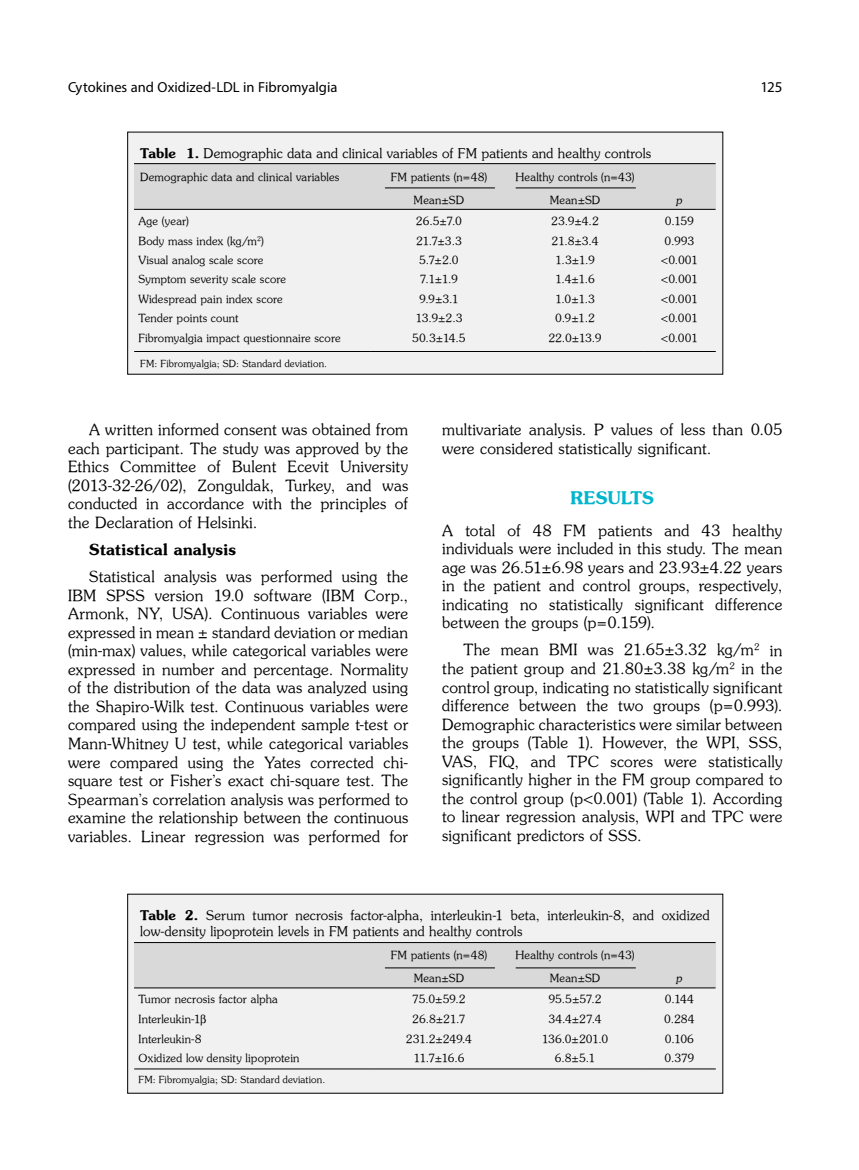
<style>
.page{position:relative;width:859px;height:1170px;background:#fff}
.page>*{position:absolute;margin:0;border:0;box-sizing:border-box;transform-origin:0 0}
.t1{font:17.4px "Souvenir Turk B";letter-spacing:.01em;color:#00b5cc}
.t2{font:15.45px/18.6px "Souvenir Turk";letter-spacing:.015em;color:#000;text-align:justify}
.t3{font:15.45px "Souvenir Turk B";letter-spacing:.015em;color:#000}
.t4{font:15px "Myriad Pro";color:#000}
.t5{font:14.55px "Myriad Pro";color:#000}
.t6{font:13.35px/16px "Souvenir Turk";letter-spacing:.01em;color:#000}
.t7{font:11.25px "Souvenir Turk";letter-spacing:.015em;color:#000}
.t8{font:11.25px "Souvenir Turk I";color:#000}
.t9{font:9.75px "Souvenir Turk";letter-spacing:.02em;color:#000}
.s1{font-family:"Souvenir Turk B"}
</style>
<div class="page">
<div style="left:128px;top:132px;width:595px;height:242px;background:#f1f1f2"></div>
<hr style="left:134px;top:351px;width:237px;height:1px;background:#000">
<hr style="left:371px;top:351px;width:136px;height:1px;background:#000">
<hr style="left:507px;top:351px;width:136px;height:1px;background:#000">
<hr style="left:643px;top:351px;width:73px;height:1px;background:#000">
<div style="left:134px;top:163px;width:581px;height:46px;background:#d9d9da"></div>
<hr style="left:134px;top:209px;width:581px;height:1px;background:#000">
<hr style="left:134px;top:163px;width:581px;height:1px;background:#000">
<hr style="left:385px;top:188px;width:110px;height:1px;background:#000">
<hr style="left:516px;top:188px;width:120px;height:1px;background:#000">
<div style="left:128px;top:894px;width:595px;height:199px;background:#f1f1f2"></div>
<hr style="left:134px;top:1068px;width:237px;height:1px;background:#000">
<hr style="left:371px;top:1068px;width:136px;height:1px;background:#000">
<hr style="left:507px;top:1068px;width:136px;height:1px;background:#000">
<hr style="left:643px;top:1068px;width:73px;height:1px;background:#000">
<div style="left:134px;top:942px;width:581px;height:46px;background:#d9d9da"></div>
<hr style="left:134px;top:987px;width:581px;height:1px;background:#000">
<hr style="left:134px;top:942px;width:581px;height:1px;background:#000">
<hr style="left:385px;top:967px;width:110px;height:1px;background:#000">
<hr style="left:516px;top:967px;width:120px;height:1px;background:#000">
<p class="t5" style="left:68px;top:78px;width:271px">Cytokines and Oxidized-LDL in Fibromyalgia</p>
<p class="t4" style="left:760px;top:78px;width:23px">125</p>
<p class="t6" style="left:140px;top:145px;width:512px"><span class="s1">Table 1.</span> Demographic data and clinical variables of FM patients and healthy controls</p>
<p class="t7" style="left:140px;top:170px;width:201px">Demographic data and clinical variables</p>
<p class="t7" style="left:391px;top:170px;width:98px">FM patients (n=48)</p>
<p class="t7" style="left:515px;top:170px;width:121px">Healthy controls (n=43)</p>
<p class="t7" style="left:414px;top:193px;width:52px">Mean±SD</p>
<p class="t7" style="left:550px;top:193px;width:52px">Mean±SD</p>
<p class="t8" style="left:676px;top:193px;width:8px">p</p>
<p class="t7" style="left:138px;top:214px;width:52px">Age (year)</p>
<p class="t7" style="left:416px;top:214px;width:47px">26.5±7.0</p>
<p class="t7" style="left:551px;top:214px;width:49px">23.9±4.2</p>
<p class="t7" style="left:665px;top:214px;width:31px">0.159</p>
<p class="t7" style="left:138px;top:234px;width:127px">Body mass index (kg/m<sup>2</sup>)</p>
<p class="t7" style="left:416px;top:234px;width:47px">21.7±3.3</p>
<p class="t7" style="left:552px;top:234px;width:48px">21.8±3.4</p>
<p class="t7" style="left:664px;top:234px;width:31px">0.993</p>
<p class="t7" style="left:138px;top:253px;width:126px">Visual analog scale score</p>
<p class="t7" style="left:419px;top:253px;width:41px">5.7±2.0</p>
<p class="t7" style="left:555px;top:253px;width:41px">1.3±1.9</p>
<p class="t7" style="left:661px;top:253px;width:39px">&lt;0.001</p>
<p class="t7" style="left:138px;top:272px;width:149px">Symptom severity scale score</p>
<p class="t7" style="left:420px;top:272px;width:39px">7.1±1.9</p>
<p class="t7" style="left:555px;top:272px;width:41px">1.4±1.6</p>
<p class="t7" style="left:661px;top:272px;width:39px">&lt;0.001</p>
<p class="t7" style="left:138px;top:292px;width:146px">Widespread pain index score</p>
<p class="t7" style="left:419px;top:292px;width:41px">9.9±3.1</p>
<p class="t7" style="left:555px;top:292px;width:41px">1.0±1.3</p>
<p class="t7" style="left:661px;top:292px;width:39px">&lt;0.001</p>
<p class="t7" style="left:138px;top:311px;width:102px">Tender points count</p>
<p class="t7" style="left:415px;top:311px;width:49px">13.9±2.3</p>
<p class="t7" style="left:555px;top:311px;width:41px">0.9±1.2</p>
<p class="t7" style="left:661px;top:311px;width:39px">&lt;0.001</p>
<p class="t7" style="left:138px;top:331px;width:204px">Fibromyalgia impact questionnaire score</p>
<p class="t7" style="left:412px;top:331px;width:55px">50.3±14.5</p>
<p class="t7" style="left:548px;top:331px;width:55px">22.0±13.9</p>
<p class="t7" style="left:661px;top:331px;width:39px">&lt;0.001</p>
<p class="t9" style="left:140px;top:357px;width:188px">FM: Fibromyalgia; SD: Standard deviation.</p>
<p class="t2" style="left:68px;top:420px;width:342px;text-indent:21px">A written informed consent was obtained from each participant. The study was approved by the Ethics Committee of Bulent Ecevit University (2013-32-26/02), Zonguldak, Turkey, and was conducted in accordance with the principles of the Declaration of Helsinki.</p>
<p class="t3" style="left:89px;top:539px;width:148px">Statistical analysis</p>
<p class="t2" style="left:68px;top:566px;width:342px;text-indent:21px">Statistical analysis was performed using the IBM SPSS version 19.0 software (IBM Corp., Armonk, NY, USA). Continuous variables were expressed in mean ± standard deviation or median (min-max) values, while categorical variables were expressed in number and percentage. Normality of the distribution of the data was analyzed using the Shapiro-Wilk test. Continuous variables were compared using the independent sample t-test or Mann-Whitney U test, while categorical variables were compared using the Yates corrected chi&shy;square test or Fisher’s exact chi-square test. The Spearman’s correlation analysis was performed to examine the relationship between the continuous variables. Linear regression was performed for</p>
<p class="t2" style="left:442px;top:420px;width:342px">multivariate analysis. P values of less than 0.05 were considered statistically significant.</p>
<p class="t1" style="left:571px;top:487px;width:85px">RESULTS</p>
<p class="t2" style="left:442px;top:520px;width:342px">A total of 48 FM patients and 43 healthy individuals were included in this study. The mean age was 26.51±6.98 years and 23.93±4.22 years in the patient and control groups, respectively, indicating no statistically significant difference between the groups (p=0.159).</p>
<p class="t2" style="left:442px;top:640px;width:342px;text-indent:21px">The mean BMI was 21.65±3.32 kg/m<sup>2</sup> in the patient group and 21.80±3.38 kg/m<sup>2</sup> in the control group, indicating no statistically significant difference between the two groups (p=0.993).<br>Demographic characteristics were similar between the groups (Table 1). However, the WPI, SSS, VAS, FIQ, and TPC scores were statistically significantly higher in the FM group compared to the control group (p&lt;0.001) (Table 1). According to linear regression analysis, WPI and TPC were significant predictors of SSS.</p>
<p class="t6" style="left:140px;top:907px;width:571px"><span class="s1">Table 2.</span> Serum tumor necrosis factor-alpha, interleukin-1 beta, interleukin-8, and oxidized low-density lipoprotein levels in FM patients and healthy controls</p>
<p class="t7" style="left:391px;top:948px;width:98px">FM patients (n=48)</p>
<p class="t7" style="left:515px;top:948px;width:121px">Healthy controls (n=43)</p>
<p class="t7" style="left:414px;top:971px;width:52px">Mean±SD</p>
<p class="t7" style="left:550px;top:971px;width:52px">Mean±SD</p>
<p class="t8" style="left:676px;top:971px;width:8px">p</p>
<p class="t7" style="left:138px;top:992px;width:141px">Tumor necrosis factor alpha</p>
<p class="t7" style="left:412px;top:992px;width:55px">75.0±59.2</p>
<p class="t7" style="left:548px;top:992px;width:55px">95.5±57.2</p>
<p class="t7" style="left:665px;top:992px;width:31px">0.144</p>
<p class="t7" style="left:138px;top:1012px;width:64px">Interleukin-1</p>
<p class="t7" style="left:412px;top:1011px;width:55px">26.8±21.7</p>
<p class="t7" style="left:548px;top:1011px;width:55px">34.4±27.4</p>
<p class="t7" style="left:664px;top:1011px;width:32px">0.284</p>
<p class="t7" style="left:138px;top:1031px;width:65px">Interleukin-8</p>
<p class="t7" style="left:406px;top:1031px;width:68px">231.2±249.4</p>
<p class="t7" style="left:542px;top:1031px;width:68px">136.0±201.0</p>
<p class="t7" style="left:665px;top:1031px;width:31px">0.106</p>
<p class="t7" style="left:138px;top:1050px;width:163px">Oxidized low density lipoprotein</p>
<p class="t7" style="left:413px;top:1050px;width:53px">11.7±16.6</p>
<p class="t7" style="left:555px;top:1050px;width:42px">6.8±5.1</p>
<p class="t7" style="left:664px;top:1050px;width:31px">0.379</p>
<p class="t9" style="left:138px;top:1073px;width:188px">FM: Fibromyalgia; SD: Standard deviation.</p>
</div>
